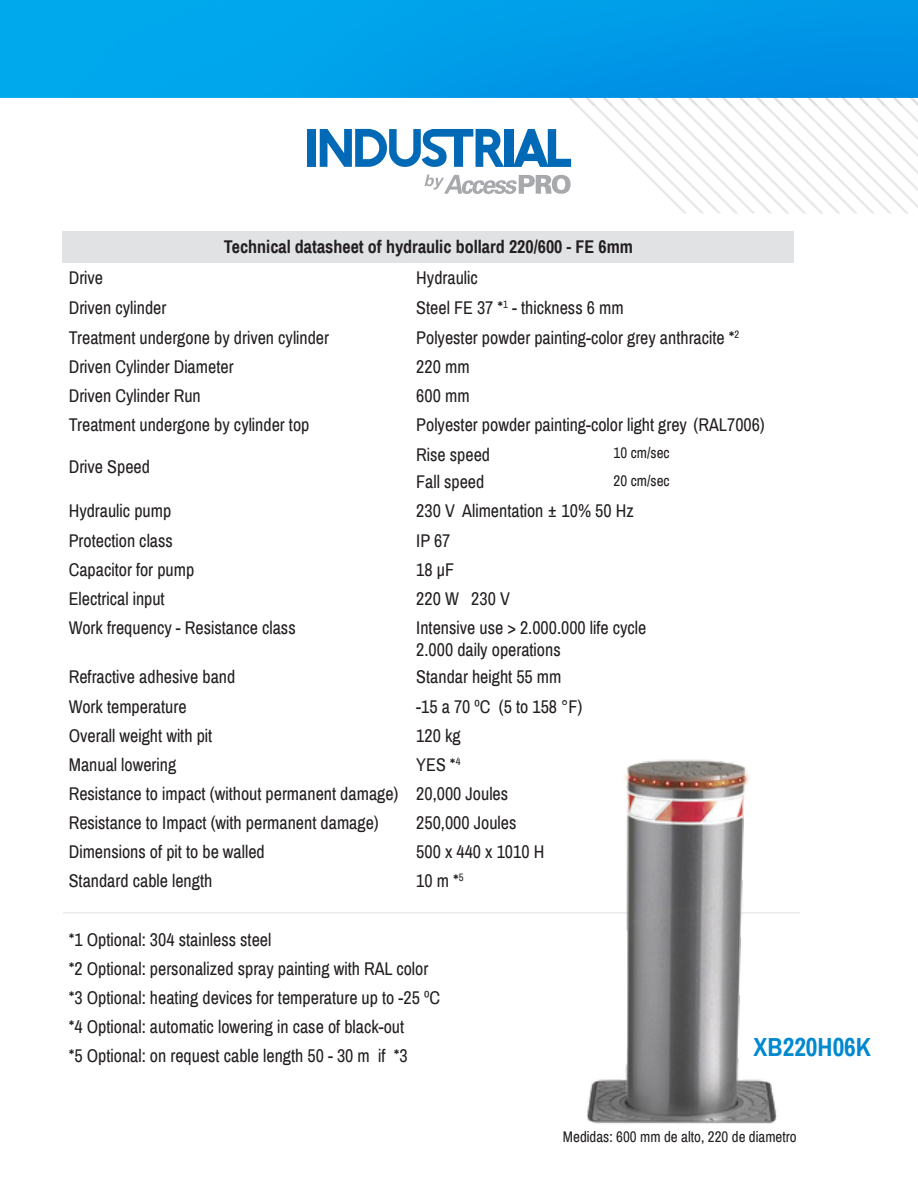
<style>
.page{position:relative;width:918px;height:1188px;background:#fff}
.page>*{position:absolute;margin:0;border:0;box-sizing:border-box;transform-origin:0 0}
.t1{font:700 25.5px "Archivo Narrow";color:#0089cf}
.t2{font:18px "Archivo Narrow";color:#231f20}
.t3{font:700 18px "Archivo Narrow";color:#231f20}
.t4{font:15px "Archivo Narrow";color:#231f20}
</style>
<div class="page">
<img style="left:0;top:0;width:918px;height:913px">
<svg style="left:424px;top:175px;width:147px;height:19px"></svg>
<div style="left:307px;top:129px;width:9px;height:38px;background:#0169b5"></div>
<div style="left:504px;top:129px;width:9px;height:38px;background:#0169b5"></div>
<svg style="left:513px;top:129px;width:58px;height:38px"></svg>
<svg style="left:320px;top:129px;width:184px;height:38px"></svg>
<div style="left:63px;top:232px;width:731px;height:31px;background:#e1e2e4"></div>
<svg style="left:410px;top:263px;width:1px;height:29px"></svg>
<hr style="left:410px;top:292px;width:1px;height:30px;background:#fff">
<svg style="left:410px;top:322px;width:1px;height:58px"></svg>
<hr style="left:410px;top:380px;width:1px;height:30px;background:#fff">
<svg style="left:607px;top:439px;width:1px;height:57px"></svg>
<svg style="left:410px;top:410px;width:1px;height:202px"></svg>
<hr style="left:410px;top:612px;width:1px;height:50px;background:#fff">
<svg style="left:410px;top:662px;width:1px;height:174px"></svg>
<hr style="left:410px;top:836px;width:1px;height:30px;background:#fff">
<svg style="left:410px;top:866px;width:1px;height:47px"></svg>
<hr style="left:63px;top:913px;width:737px;height:1px;background:#e1e2e4">
<img style="left:571px;top:716px;width:215px;height:408px">
<p class="t3" style="left:224px;top:236px;width:411px">Technical datasheet of hydraulic bollard 220/600 - FE 6mm</p>
<p class="t2" style="left:69px;top:267px;width:36px">Drive</p>
<p class="t2" style="left:416px;top:267px;width:63px">Hydraulic</p>
<p class="t2" style="left:69px;top:296px;width:99px">Driven cylinder</p>
<p class="t2" style="left:416px;top:296px;width:209px">Steel FE 37 *<sup>1</sup> - thickness 6 mm</p>
<p class="t2" style="left:69px;top:327px;width:262px">Treatment undergone by driven cylinder</p>
<p class="t2" style="left:416px;top:327px;width:325px">Polyester powder painting-color grey anthracite *<sup>2</sup></p>
<p class="t2" style="left:69px;top:356px;width:166px">Driven Cylinder Diameter</p>
<p class="t2" style="left:416px;top:356px;width:55px">220 mm</p>
<p class="t2" style="left:69px;top:385px;width:134px">Driven Cylinder Run</p>
<p class="t2" style="left:416px;top:385px;width:55px">600 mm</p>
<p class="t2" style="left:69px;top:414px;width:242px">Treatment undergone by cylinder top</p>
<p class="t2" style="left:416px;top:414px;width:350px">Polyester powder painting-color light grey (RAL7006)</p>
<p class="t2" style="left:69px;top:455px;width:83px">Drive Speed</p>
<p class="t2" style="left:416px;top:443px;width:75px">Rise speed</p>
<p class="t4" style="left:614px;top:444px;width:58px">10 cm/sec</p>
<p class="t2" style="left:416px;top:471px;width:70px">Fall speed</p>
<p class="t4" style="left:614px;top:471px;width:58px">20 cm/sec</p>
<p class="t2" style="left:69px;top:500px;width:104px">Hydraulic pump</p>
<p class="t2" style="left:416px;top:500px;width:219px">230 V Alimentation ± 10% 50 Hz</p>
<p class="t2" style="left:69px;top:529px;width:106px">Protection class</p>
<p class="t2" style="left:416px;top:529px;width:36px">IP 67</p>
<p class="t2" style="left:69px;top:559px;width:127px">Capacitor for pump</p>
<p class="t2" style="left:416px;top:559px;width:39px">18 µF</p>
<p class="t2" style="left:69px;top:588px;width:97px">Electrical input</p>
<p class="t2" style="left:416px;top:588px;width:95px">220 W 230 V</p>
<p class="t2" style="left:69px;top:617px;width:228px">Work frequency - Resistance class</p>
<p class="t2" style="left:416px;top:617px;width:232px">Intensive use &gt; 2.000.000 life cycle</p>
<p class="t2" style="left:416px;top:638px;width:146px">2.000 daily operations</p>
<p class="t2" style="left:69px;top:666px;width:168px">Refractive adhesive band</p>
<p class="t2" style="left:416px;top:666px;width:147px">Standar height 55 mm</p>
<p class="t2" style="left:69px;top:695px;width:119px">Work temperature</p>
<p class="t2" style="left:416px;top:695px;width:168px">-15 a 70 ºC (5 to 158 °F)</p>
<p class="t2" style="left:69px;top:724px;width:145px">Overall weight with pit</p>
<p class="t2" style="left:416px;top:724px;width:46px">120 kg</p>
<p class="t2" style="left:69px;top:754px;width:109px">Manual lowering</p>
<p class="t2" style="left:416px;top:754px;width:46px">YES *<sup>4</sup></p>
<p class="t2" style="left:69px;top:783px;width:331px">Resistance to impact (without permanent damage)</p>
<p class="t2" style="left:416px;top:783px;width:93px">20,000 Joules</p>
<p class="t2" style="left:69px;top:812px;width:312px">Resistance to Impact (with permanent damage)</p>
<p class="t2" style="left:416px;top:812px;width:102px">250,000 Joules</p>
<p class="t2" style="left:69px;top:841px;width:198px">Dimensions of pit to be walled</p>
<p class="t2" style="left:416px;top:841px;width:130px">500 x 440 x 1010 H</p>
<p class="t2" style="left:69px;top:870px;width:145px">Standard cable length</p>
<p class="t2" style="left:416px;top:870px;width:49px">10 m *<sup>5</sup></p>
<p class="t2" style="left:69px;top:928px;width:204px">*1 Optional: 304 stainless steel</p>
<p class="t2" style="left:69px;top:958px;width:361px">*2 Optional: personalized spray painting with RAL color</p>
<p class="t2" style="left:69px;top:987px;width:373px">*3 Optional: heating devices for temperature up to -25 ºC</p>
<p class="t2" style="left:69px;top:1016px;width:337px">*4 Optional: automatic lowering in case of black-out</p>
<p class="t2" style="left:69px;top:1045px;width:340px">*5 Optional: on request cable length 50 - 30 m if *3</p>
<p class="t1" style="left:754px;top:1032px;width:119px">XB220H06K</p>
<p class="t4" style="left:563px;top:1128px;width:235px">Medidas: 600 mm de alto, 220 de diametro</p>
</div>
